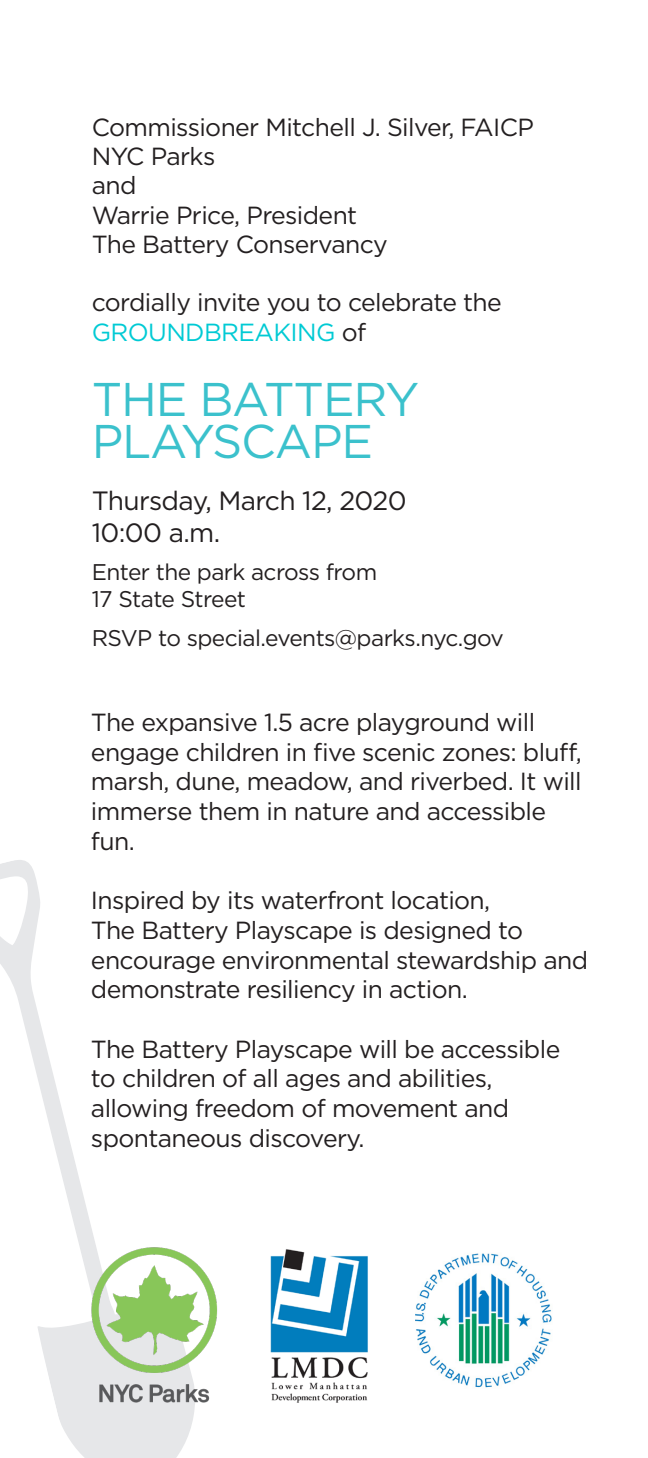
<style>
.page{position:relative;width:648px;height:1458px;background:#fff}
.page>*{position:absolute;margin:0;border:0;box-sizing:border-box;transform-origin:0 0}
.Paragraph_Style_1{font:47.25px/41.6px "Gotham";letter-spacing:-.025em;color:#3bc1cc}
.Paragraph_Style_1-2{font:26.55px "Gotham";letter-spacing:-.025em;color:#231f20}
.Paragraph_Style_1-3{font:24.75px/29.7px "Gotham";letter-spacing:-.025em;color:#231f20}
.Paragraph_Style_1-4{font:22.72px "Gotham";letter-spacing:-.025em;color:#231f20}
.s1{color:#00cad4}
</style>
<div class="page">
<svg style="left:0;top:860px;width:195px;height:598px"></svg>
<img style="left:270px;top:1249px;width:98px;height:154px">
<img style="left:415px;top:1253px;width:137px;height:135px">
<img style="left:83px;top:1243px;width:135px;height:163px">
<p class="Paragraph_Style_1-3" style="left:92px;top:112px;width:444px">Commissioner Mitchell J. Silver, FAICP</p>
<p class="Paragraph_Style_1-3" style="left:92px;top:141px;width:125px">NYC Parks</p>
<p class="Paragraph_Style_1-3" style="left:92px;top:170px;width:46px">and</p>
<p class="Paragraph_Style_1-3" style="left:92px;top:200px;width:267px">Warrie Price, President</p>
<p class="Paragraph_Style_1-3" style="left:92px;top:229px;width:298px">The Battery Conservancy</p>
<p class="Paragraph_Style_1-3" style="left:92px;top:288px;width:412px">cordially invite you to celebrate the<br><span class="s1">GROUNDBREAKING</span> of</p>
<p class="Paragraph_Style_1" style="left:92px;top:378px;width:329px">THE BATTERY<br>PLAYSCAPE</p>
<p class="Paragraph_Style_1-2" style="left:92px;top:484px;width:316px">Thursday, March 12, 2020</p>
<p class="Paragraph_Style_1-2" style="left:92px;top:515px;width:130px">10:00 a.m.</p>
<p class="Paragraph_Style_1-4" style="left:92px;top:558px;width:287px">Enter the park across from</p>
<p class="Paragraph_Style_1-4" style="left:92px;top:585px;width:156px">17 State Street</p>
<p class="Paragraph_Style_1-4" style="left:92px;top:623px;width:414px">RSVP to special.events@parks.nyc.gov</p>
<p class="Paragraph_Style_1-3" style="left:91px;top:707px;width:492px">The expansive 1.5 acre playground will engage children in five scenic zones: bluff, marsh, dune, meadow, and riverbed. It will immerse them in nature and accessible fun.</p>
<p class="Paragraph_Style_1-3" style="left:91px;top:885px;width:499px">Inspired by its waterfront location,<br>The Battery Playscape is designed to encourage environmental stewardship and demonstrate resiliency in action.</p>
<p class="Paragraph_Style_1-3" style="left:91px;top:1034px;width:471px">The Battery Playscape will be accessible to children of all ages and abilities, allowing freedom of movement and spontaneous discovery.</p>
</div>
